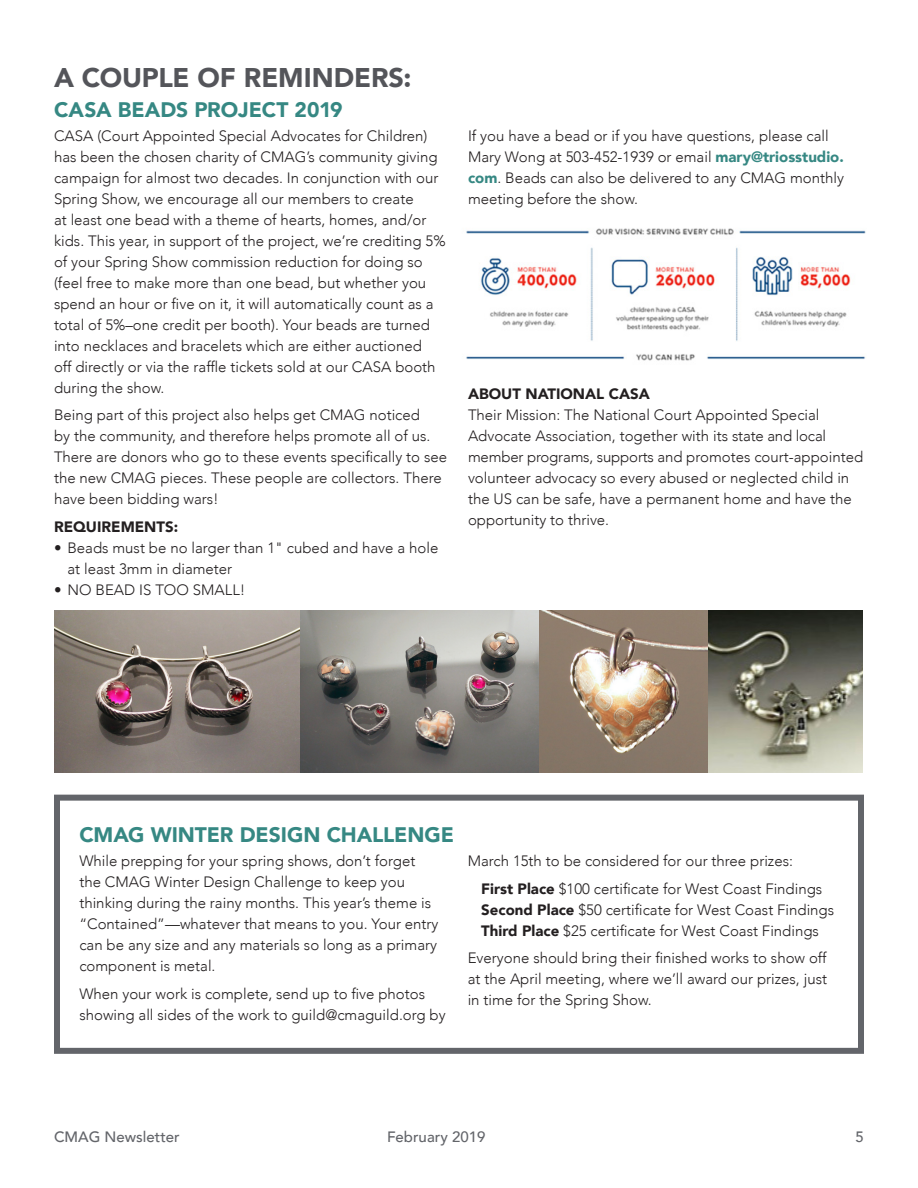
<style>
.page{position:relative;width:918px;height:1188px;background:#fff}
.page>*{position:absolute;margin:0;border:0;box-sizing:border-box;transform-origin:0 0}
.Headline{font:900 27px "Avenir";letter-spacing:-.005em;color:#54555a}
.Headline_2{font:900 21px "Avenir";letter-spacing:-.005em;color:#368883}
.Body_Copy{font:300 15px/21px "Avenir";color:#231f20}
.Subhead{font:900 15px "Avenir";color:#231f20}
.Headline_3{font:500 15px "Avenir";color:#63656a}
.s1{font-weight:900;color:#368883}
.s2{font-weight:900}
</style>
<div class="page">
<div style="left:54px;top:795px;width:810px;height:259px;border:6px solid #63656a"></div>
<img style="left:466px;top:228px;width:400px;height:133px">
<img style="left:54px;top:610px;width:654px;height:162px">
<img style="left:708px;top:610px;width:155px;height:162px">
<p class="Headline" style="left:54px;top:54px;width:359px">A COUPLE OF REMINDERS:</p>
<p class="Headline_2" style="left:54px;top:92px;width:290px">CASA BEADS PROJECT 2019</p>
<p class="Body_Copy" style="left:54px;top:125px;width:393px">CASA (Court Appointed Special Advocates for Children) has been the chosen charity of CMAG’s community giving campaign for almost two decades. In conjunction with our Spring Show, we encourage all our members to create<br>at least one bead with a theme of hearts, homes, and/or kids. This year, in support of the project, we’re crediting 5% of your Spring Show commission reduction for doing so (feel free to make more than one bead, but whether you spend an hour or five on it, it will automatically count as a total of 5%–one credit per booth). Your beads are turned into necklaces and bracelets which are either auctioned<br>off directly or via the raffle tickets sold at our CASA booth during the show.</p>
<p class="Body_Copy" style="left:54px;top:405px;width:395px">Being part of this project also helps get CMAG noticed<br>by the community, and therefore helps promote all of us.<br>There are donors who go to these events specifically to see the new CMAG pieces. These people are collectors. There have been bidding wars!</p>
<p class="Subhead" style="left:54px;top:514px;width:126px">REQUIREMENTS:</p>
<p class="Body_Copy" style="left:68px;top:538px;width:372px;text-indent:-14px">• Beads must be no larger than 1" cubed and have a hole at least 3mm in diameter</p>
<p class="Body_Copy" style="left:54px;top:580px;width:193px">• NO BEAD IS TOO SMALL!</p>
<p class="Body_Copy" style="left:468px;top:125px;width:378px">If you have a bead or if you have questions, please call Mary Wong at 503-452-1939 or email <span class="s1">mary@triosstudio. com</span>. Beads can also be delivered to any CMAG monthly meeting before the show.</p>
<p class="Subhead" style="left:468px;top:381px;width:183px">ABOUT NATIONAL CASA</p>
<p class="Body_Copy" style="left:468px;top:405px;width:397px">Their Mission: The National Court Appointed Special Advocate Association, together with its state and local member programs, supports and promotes court-appointed volunteer advocacy so every abused or neglected child in the US can be safe, have a permanent home and have the opportunity to thrive.</p>
<p class="Headline_2" style="left:79px;top:816px;width:376px">CMAG WINTER DESIGN CHALLENGE</p>
<p class="Body_Copy" style="left:79px;top:850px;width:361px">While prepping for your spring shows, don’t forget the CMAG Winter Design Challenge to keep you thinking during the rainy months. This year’s theme is “Contained”—whatever that means to you. Your entry can be any size and any materials so long as a primary component is metal.</p>
<p class="Body_Copy" style="left:79px;top:983px;width:368px">When your work is complete, send up to five photos showing all sides of the work to guild@cmaguild.org by</p>
<p class="Body_Copy" style="left:468px;top:850px;width:327px">March 15th to be considered for our three prizes:</p>
<p class="Body_Copy" style="left:481px;top:878px;width:354px"><span class="s2">First Place</span> $100 certificate for West Coast Findings<br><span class="s2">Second Place</span> $50 certificate for West Coast Findings<br><span class="s2">Third Place</span> $25 certificate for West Coast Findings</p>
<p class="Body_Copy" style="left:468px;top:948px;width:361px;text-align:justify">Everyone should bring their finished works to show off at the April meeting, where we’ll award our prizes, just in time for the Spring Show.</p>
<p class="Headline_3" style="left:54px;top:1124px;width:127px">CMAG Newsletter</p>
<p class="Headline_3" style="left:387px;top:1124px;width:100px">February 2019</p>
<p class="Headline_3" style="left:856px;top:1124px;width:10px">5</p>
</div>
